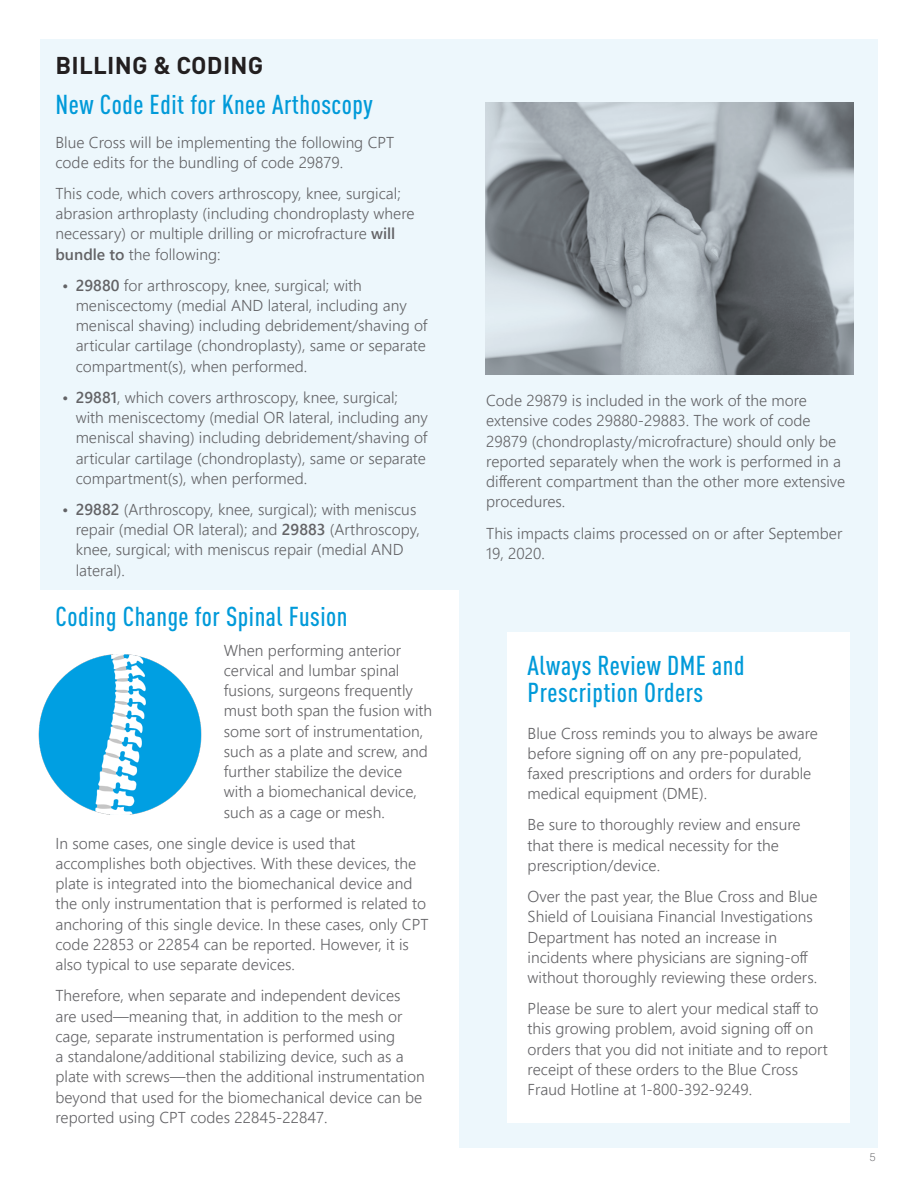
<style>
.page{position:relative;width:918px;height:1188px;background:#fff}
.page>*{position:absolute;margin:0;border:0;box-sizing:border-box;transform-origin:0 0}
.fine_print{font:500 condensed 27px/27px "DINOT";letter-spacing:.02em;color:#009ad9}
.t1{font:700 24px "DINOT";letter-spacing:.01em;color:#231f20}
.fine_print-2{font:300 15.75px/20.2px "Segoe UI";color:#636366}
.t2{font:100 10.5px "Atlas Grotesk";color:#636366}
.s1{font-weight:600}
</style>
<div class="page">
<div style="left:40px;top:39px;width:838px;height:551px;background:#edf7fc"></div>
<div style="left:459px;top:560px;width:419px;height:588px;background:#edf7fc"></div>
<img style="left:485px;top:102px;width:368px;height:272px">
<img style="left:38px;top:654px;width:164px;height:161px">
<div style="left:507px;top:632px;width:343px;height:490px;background:#fff"></div>
<p class="t1" style="left:56px;top:49px;width:209px">BILLING &amp; CODING</p>
<p class="fine_print" style="left:56px;top:90px;width:319px">New Code Edit for Knee Arthoscopy</p>
<p class="fine_print-2" style="left:56px;top:130px;width:340px">Blue Cross will be implementing the following CPT code edits for the bundling of code 29879.</p>
<p class="fine_print-2" style="left:56px;top:182px;width:361px">This code, which covers arthroscopy, knee, surgical; abrasion arthroplasty (including chondroplasty where necessary) or multiple drilling or microfracture <span class="s1">will bundle to</span> the following:</p>
<p class="fine_print-2" style="left:76px;top:273px;width:353px;text-indent:-14px"><span class="s1">• 29880</span> for arthroscopy, knee, surgical; with meniscectomy (medial AND lateral, including any meniscal shaving) including debridement/shaving of articular cartilage (chondroplasty), same or separate compartment(s), when performed.</p>
<p class="fine_print-2" style="left:76px;top:386px;width:354px;text-indent:-14px"><span class="s1">• 29881</span>, which covers arthroscopy, knee, surgical; with meniscectomy (medial OR lateral, including any meniscal shaving) including debridement/shaving of articular cartilage (chondroplasty), same or separate compartment(s), when performed.</p>
<p class="fine_print-2" style="left:76px;top:498px;width:346px;text-indent:-14px"><span class="s1">• 29882</span> (Arthroscopy, knee, surgical); with meniscus repair (medial OR lateral); and <span class="s1">29883</span> (Arthroscopy, knee, surgical; with meniscus repair (medial AND lateral).</p>
<p class="fine_print" style="left:56px;top:603px;width:294px">Coding Change for Spinal Fusion</p>
<p class="fine_print-2" style="left:224px;top:638px;width:210px">When performing anterior cervical and lumbar spinal fusions, surgeons frequently must both span the fusion with some sort of instrumentation, such as a plate and screw, and further stabilize the device with a biomechanical device, such as a cage or mesh.</p>
<p class="fine_print-2" style="left:56px;top:831px;width:375px">In some cases, one single device is used that accomplishes both objectives. With these devices, the plate is integrated into the biomechanical device and the only instrumentation that is performed is related to anchoring of this single device. In these cases, only CPT code 22853 or 22854 can be reported. However, it is also typical to use separate devices.</p>
<p class="fine_print-2" style="left:56px;top:984px;width:371px">Therefore, when separate and independent devices are used—meaning that, in addition to the mesh or cage, separate instrumentation is performed using<br>a standalone/additional stabilizing device, such as a plate with screws—then the additional instrumentation beyond that used for the biomechanical device can be reported using CPT codes 22845-22847.</p>
<p class="fine_print-2" style="left:486px;top:389px;width:361px">Code 29879 is included in the work of the more extensive codes 29880-29883. The work of code 29879 (chondroplasty/microfracture) should only be reported separately when the work is performed in a different compartment than the other more extensive procedures.</p>
<p class="fine_print-2" style="left:486px;top:521px;width:358px">This impacts claims processed on or after September<br>19, 2020.</p>
<p class="fine_print" style="left:528px;top:651px;width:218px">Always Review DME and<br>Prescription Orders</p>
<p class="fine_print-2" style="left:528px;top:721px;width:292px">Blue Cross reminds you to always be aware before signing off on any pre-populated, faxed prescriptions and orders for durable medical equipment (DME).</p>
<p class="fine_print-2" style="left:528px;top:813px;width:274px">Be sure to thoroughly review and ensure that there is medical necessity for the prescription/device.</p>
<p class="fine_print-2" style="left:528px;top:885px;width:292px">Over the past year, the Blue Cross and Blue Shield of Louisiana Financial Investigations Department has noted an increase in incidents where physicians are signing-off without thoroughly reviewing these orders.</p>
<p class="fine_print-2" style="left:528px;top:997px;width:302px">Please be sure to alert your medical staff to this growing problem, avoid signing off on orders that you did not initiate and to report receipt of these orders to the Blue Cross Fraud Hotline at 1-800-392-9249.</p>
<p class="t2" style="left:870px;top:1149px;width:8px">5</p>
</div>
